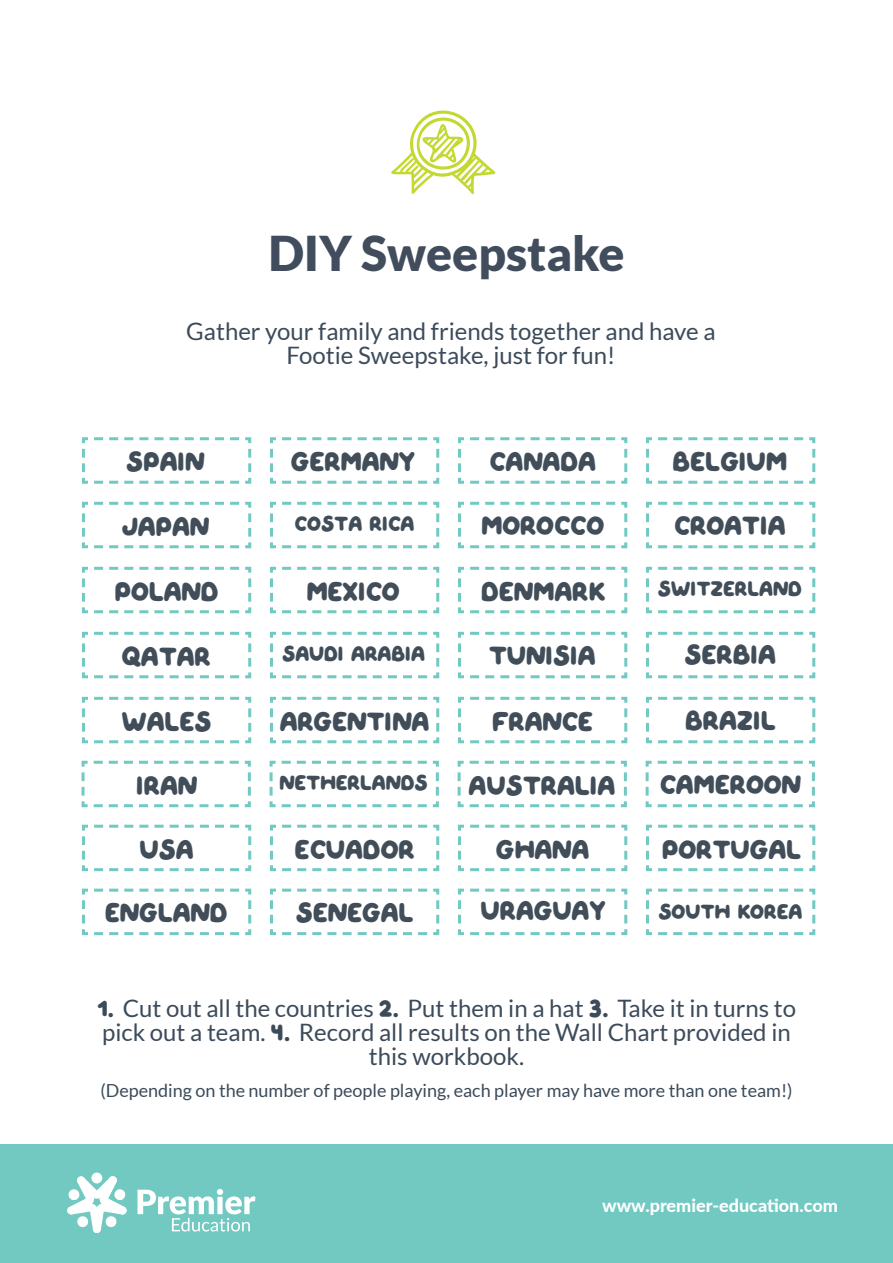
<style>
.page{position:relative;width:893px;height:1263px;background:#fff}
.page>*{position:absolute;margin:0;border:0;box-sizing:border-box;transform-origin:0 0}
.t1{font:900 48px "Lato";color:#414d5d}
.t2{font:27px "QUIRKYSPRING Regular";color:#414e59}
.t3{font:24px/24px "Lato";color:#3c4b5a;text-align:center}
.t4{font:21px "QUIRKYSPRING Regular";color:#414e59}
.t5{font:18px "Lato";color:#3c4b5a}
.t6{font:800 18px "Lato";color:#fff}
.s1{font-family:"QUIRKYSPRING Regular"}
</style>
<div class="page">
<div style="left:0;top:1145px;width:893px;height:118px;background:#71c9c2"></div>
<svg style="left:391px;top:110px;width:105px;height:84px"></svg>
<svg style="left:91px;top:1172px;width:11px;height:11px"></svg>
<svg style="left:67px;top:1176px;width:60px;height:57px"></svg>
<svg style="left:138px;top:1189px;width:117px;height:42px"></svg>
<svg style="left:82px;top:437px;width:170px;height:47px"></svg>
<svg style="left:270px;top:437px;width:170px;height:47px"></svg>
<svg style="left:458px;top:437px;width:170px;height:47px"></svg>
<svg style="left:646px;top:437px;width:170px;height:47px"></svg>
<svg style="left:82px;top:501px;width:170px;height:48px"></svg>
<svg style="left:270px;top:501px;width:170px;height:48px"></svg>
<svg style="left:458px;top:501px;width:170px;height:48px"></svg>
<svg style="left:646px;top:501px;width:170px;height:48px"></svg>
<svg style="left:82px;top:566px;width:170px;height:48px"></svg>
<svg style="left:270px;top:566px;width:170px;height:48px"></svg>
<svg style="left:458px;top:566px;width:170px;height:48px"></svg>
<svg style="left:646px;top:566px;width:170px;height:48px"></svg>
<svg style="left:82px;top:631px;width:170px;height:48px"></svg>
<svg style="left:270px;top:631px;width:170px;height:48px"></svg>
<svg style="left:458px;top:631px;width:170px;height:48px"></svg>
<svg style="left:646px;top:631px;width:170px;height:48px"></svg>
<svg style="left:82px;top:696px;width:170px;height:48px"></svg>
<svg style="left:270px;top:696px;width:170px;height:48px"></svg>
<svg style="left:458px;top:696px;width:170px;height:48px"></svg>
<svg style="left:646px;top:696px;width:170px;height:48px"></svg>
<svg style="left:81px;top:760px;width:170px;height:48px"></svg>
<svg style="left:269px;top:760px;width:170px;height:48px"></svg>
<svg style="left:457px;top:760px;width:170px;height:48px"></svg>
<svg style="left:645px;top:760px;width:170px;height:48px"></svg>
<svg style="left:82px;top:824px;width:170px;height:48px"></svg>
<svg style="left:270px;top:824px;width:170px;height:48px"></svg>
<svg style="left:458px;top:824px;width:170px;height:48px"></svg>
<svg style="left:646px;top:824px;width:170px;height:48px"></svg>
<svg style="left:82px;top:888px;width:170px;height:48px"></svg>
<svg style="left:270px;top:888px;width:170px;height:48px"></svg>
<svg style="left:458px;top:888px;width:170px;height:48px"></svg>
<svg style="left:646px;top:888px;width:170px;height:48px"></svg>
<p class="t1" style="left:268px;top:226px;width:358px">DIY Sweepstake</p>
<p class="t3" style="left:186px;top:319px;width:531px">Gather your family and friends together and have a<br>Footie Sweepstake, just for fun!</p>
<p class="t2" style="left:126px;top:442px;width:80px">SPAIN</p>
<p class="t2" style="left:291px;top:442px;width:126px">GERMANY</p>
<p class="t2" style="left:489px;top:441px;width:108px">CANADA</p>
<p class="t2" style="left:672px;top:442px;width:116px">BELGIUM</p>
<p class="t2" style="left:122px;top:506px;width:89px">JAPAN</p>
<p class="t4" style="left:295px;top:508px;width:121px">COSTA RICA</p>
<p class="t2" style="left:481px;top:506px;width:125px">MOROCCO</p>
<p class="t2" style="left:674px;top:506px;width:113px">CROATIA</p>
<p class="t2" style="left:114px;top:571px;width:106px">POLAND</p>
<p class="t2" style="left:306px;top:571px;width:95px">MEXICO</p>
<p class="t2" style="left:481px;top:571px;width:125px">DENMARK</p>
<p class="t4" style="left:658px;top:573px;width:146px">SWITZERLAND</p>
<p class="t2" style="left:122px;top:636px;width:91px">QATAR</p>
<p class="t4" style="left:282px;top:638px;width:144px">SAUDI ARABIA</p>
<p class="t2" style="left:489px;top:636px;width:108px">TUNISIA</p>
<p class="t2" style="left:685px;top:634px;width:93px">SERBIA</p>
<p class="t2" style="left:122px;top:701px;width:91px">WALES</p>
<p class="t2" style="left:280px;top:701px;width:151px">ARGENTINA</p>
<p class="t2" style="left:492px;top:701px;width:102px">FRANCE</p>
<p class="t2" style="left:685px;top:700px;width:92px">BRAZIL</p>
<p class="t2" style="left:136px;top:765px;width:62px">IRAN</p>
<p class="t4" style="left:279px;top:767px;width:150px">NETHERLANDS</p>
<p class="t2" style="left:469px;top:765px;width:148px">AUSTRALIA</p>
<p class="t2" style="left:660px;top:764px;width:143px">CAMEROON</p>
<p class="t2" style="left:140px;top:829px;width:56px">USA</p>
<p class="t2" style="left:295px;top:829px;width:121px">ECUADOR</p>
<p class="t2" style="left:496px;top:829px;width:95px">GHANA</p>
<p class="t2" style="left:662px;top:829px;width:141px">PORTUGAL</p>
<p class="t2" style="left:105px;top:893px;width:124px">ENGLAND</p>
<p class="t2" style="left:296px;top:893px;width:119px">sENEGAL</p>
<p class="t2" style="left:481px;top:891px;width:127px">URAGUAY</p>
<p class="t4" style="left:658px;top:896px;width:145px">SOUTH KOREA</p>
<p class="t3" style="left:97px;top:996px;width:701px"><span class="s1">1.</span> Cut out all the countries <span class="s1">2.</span> Put them in a hat <span class="s1">3.</span> Take it in turns to pick out a team. <span class="s1">4.</span> Record all results on the Wall Chart provided in this workbook.</p>
<p class="t5" style="left:100px;top:1081px;width:694px">(Depending on the number of people playing, each player may have more than one team!)</p>
<p class="t6" style="left:602px;top:1192px;width:237px">www.premier-education.com</p>
</div>
